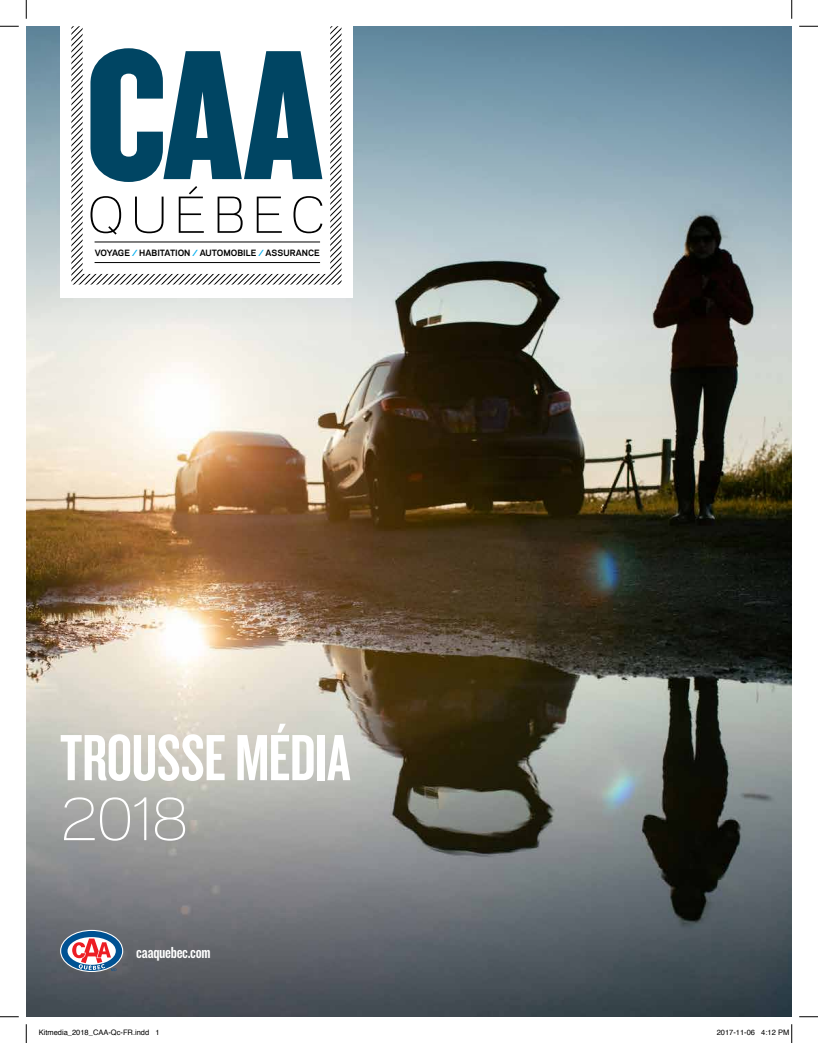
<style>
.page{position:relative;width:818px;height:1043px;background:#fff}
.page>*{position:absolute;margin:0;border:0;box-sizing:border-box;transform-origin:0 0}
.t1{font:67.75px "Knockout HTF48 Featherweight";letter-spacing:-.01em;color:#fff}
.t2{font:300 55.25px "Galaxie Polaris";color:#fff}
.t3{font:16.62px "Knockout HTF49 Liteweight";letter-spacing:-.02em;color:#fff}
.t4{font:700 8.12px "Galaxie Polaris";letter-spacing:-.005em;color:#000}
.t5{font:7.5px "Helvetica";color:#000}
.s1{color:#00aeef}
</style>
<div class="page">
<img style="left:26px;top:355px;width:765px;height:661px">
<svg style="left:26px;top:26px;width:765px;height:329px;background:#92a5ad"></svg>
<svg style="left:60px;top:929px;width:63px;height:43px"></svg>
<div style="left:60px;top:26px;width:293px;height:272px;background:#fff"></div>
<svg style="left:130px;top:61px;width:211px;height:223px"></svg>
<hr style="left:95px;top:242px;width:225px;height:1px;background:#000">
<hr style="left:95px;top:262px;width:225px;height:1px;background:#000">
<svg style="left:90px;top:48px;width:232px;height:186px"></svg>
<svg style="left:0;top:25px;width:19px;height:2px"></svg>
<svg style="left:799px;top:25px;width:19px;height:2px"></svg>
<svg style="left:0;top:1016px;width:19px;height:1px"></svg>
<svg style="left:799px;top:1016px;width:19px;height:1px"></svg>
<svg style="left:25px;top:0;width:2px;height:19px"></svg>
<svg style="left:25px;top:1024px;width:2px;height:18px"></svg>
<svg style="left:791px;top:0;width:1px;height:19px"></svg>
<svg style="left:791px;top:1024px;width:1px;height:18px"></svg>
<p class="t4" style="left:95px;top:247px;width:227px">VOYAGE <span class="s1">⁄</span> HABITATION <span class="s1">⁄</span> AUTOMOBILE <span class="s1">⁄</span> ASSURANCE</p>
<h1 class="t1" style="left:60px;top:723px;width:292px">TROUSSE MÉDIA</h1>
<h2 class="t2" style="left:60px;top:777px;width:130px">2018</h2>
<h3 class="t3" style="left:136px;top:943px;width:76px">caaquebec.com</h3>
<p class="t5" style="left:39px;top:1027px;width:122px">Kitmedia_2018_CAA-Qc-FR.indd 1</p>
<p class="t5" style="left:716px;top:1027px;width:74px">2017-11-06 4:12 PM</p>
</div>
